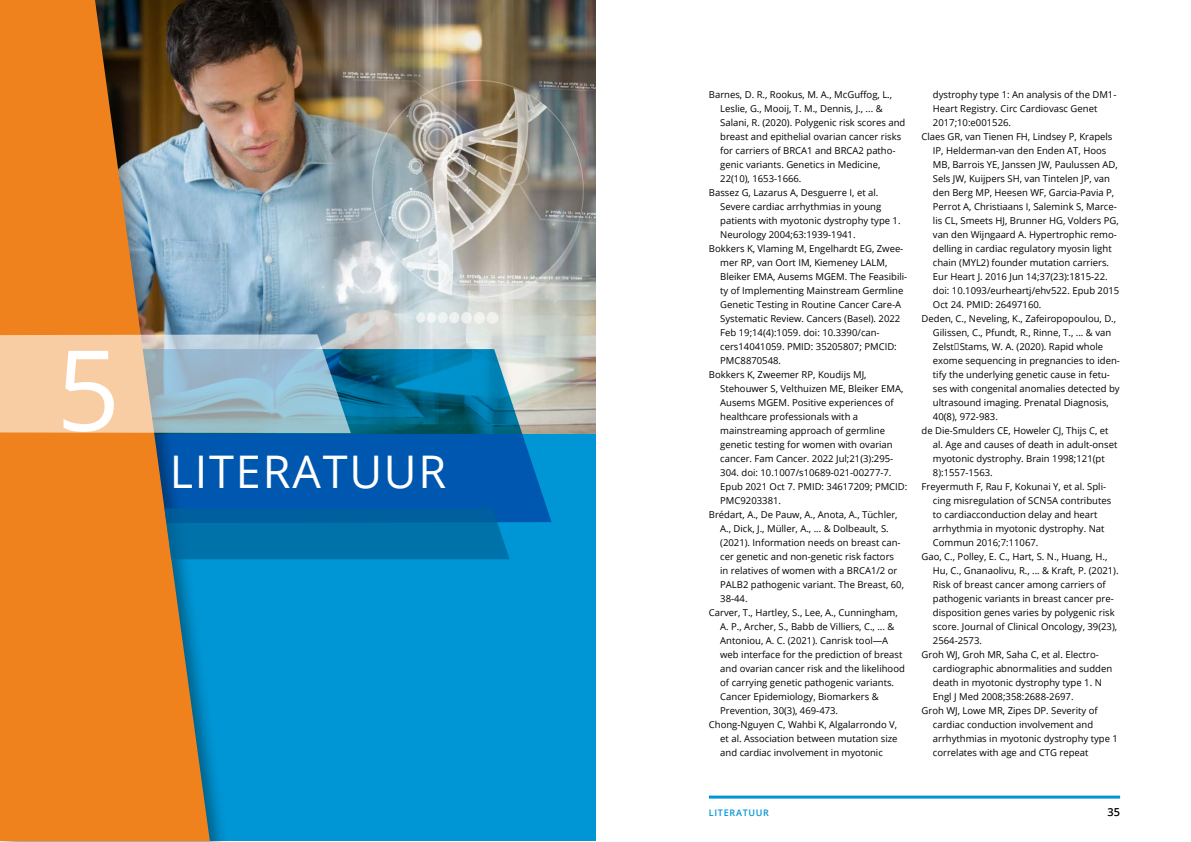
<style>
.page{position:relative;width:1191px;height:842px;background:#fff}
.page>*{position:absolute;margin:0;border:0;box-sizing:border-box;transform-origin:0 0}
.t1{font:112px "Open Sans";color:#fff}
.t2{font:45px "Open Sans";letter-spacing:.04em;color:#fff}
.t3{font:600 11px "Open Sans";color:#000}
.t4{font:9.5px "Open Sans";color:#000}
.t5{font:600 9px "Open Sans";letter-spacing:.08em;color:#0095d4}
</style>
<div class="page">
<hr style="left:709px;top:796px;width:411px;height:3px;background:#0095d4">
<div style="left:0;top:433px;width:595px;height:408px;background:#0095d4"></div>
<img style="left:230px;top:0;width:365px;height:433px">
<svg style="left:230px;top:349px;width:321px;height:174px;background:#116bab"></svg>
<div style="left:0;top:0;width:230px;height:842px;background:#000;opacity:.35"></div>
<svg style="left:0;top:0;width:210px;height:841px;background:#c67c36"></svg>
<svg style="left:0;top:334px;width:351px;height:99px;background:#bfc0b8"></svg>
<svg style="left:164px;top:508px;width:346px;height:51px;background:#026ca5"></svg>
<h1 class="t1" style="left:56px;top:313px;width:66px">5</h1>
<h2 class="t2" style="left:170px;top:441px;width:278px">LITERATUUR</h2>
<p class="t4" style="left:709px;top:88px;width:185px">Barnes, D. R., Rookus, M. A., McGuffog, L.,</p>
<p class="t4" style="left:720px;top:102px;width:164px">Leslie, G., Mooij, T. M., Dennis, J., ... &amp;</p>
<p class="t4" style="left:720px;top:116px;width:187px">Salani, R. (2020). Polygenic risk scores and</p>
<p class="t4" style="left:720px;top:130px;width:182px">breast and epithelial ovarian cancer risks</p>
<p class="t4" style="left:720px;top:144px;width:177px">for carriers of BRCA1 and BRCA2 patho-</p>
<p class="t4" style="left:720px;top:158px;width:162px">genic variants. Genetics in Medicine,</p>
<p class="t4" style="left:720px;top:172px;width:83px">22(10), 1653-1666.</p>
<p class="t4" style="left:709px;top:186px;width:171px">Bassez G, Lazarus A, Desguerre I, et al.</p>
<p class="t4" style="left:720px;top:200px;width:162px">Severe cardiac arrhythmias in young</p>
<p class="t4" style="left:720px;top:214px;width:182px">patients with myotonic dystrophy type 1.</p>
<p class="t4" style="left:720px;top:228px;width:137px">Neurology 2004;63:1939-1941.</p>
<p class="t4" style="left:709px;top:242px;width:196px">Bokkers K, Vlaming M, Engelhardt EG, Zwee-</p>
<p class="t4" style="left:720px;top:256px;width:169px">mer RP, van Oort IM, Kiemeney LALM,</p>
<p class="t4" style="left:720px;top:270px;width:188px">Bleiker EMA, Ausems MGEM. The Feasibili-</p>
<p class="t4" style="left:720px;top:284px;width:185px">ty of Implementing Mainstream Germline</p>
<p class="t4" style="left:720px;top:298px;width:182px">Genetic Testing in Routine Cancer Care-A</p>
<p class="t4" style="left:720px;top:312px;width:182px">Systematic Review. Cancers (Basel). 2022</p>
<p class="t4" style="left:720px;top:326px;width:161px">Feb 19;14(4):1059. doi: 10.3390/can-</p>
<p class="t4" style="left:720px;top:340px;width:178px">cers14041059. PMID: 35205807; PMCID:</p>
<p class="t4" style="left:720px;top:354px;width:62px">PMC8870548.</p>
<p class="t4" style="left:709px;top:368px;width:159px">Bokkers K, Zweemer RP, Koudijs MJ,</p>
<p class="t4" style="left:720px;top:382px;width:185px">Stehouwer S, Velthuizen ME, Bleiker EMA,</p>
<p class="t4" style="left:720px;top:396px;width:175px">Ausems MGEM. Positive experiences of</p>
<p class="t4" style="left:720px;top:410px;width:139px">healthcare professionals with a</p>
<p class="t4" style="left:720px;top:424px;width:166px">mainstreaming approach of germline</p>
<p class="t4" style="left:720px;top:438px;width:174px">genetic testing for women with ovarian</p>
<p class="t4" style="left:720px;top:452px;width:175px">cancer. Fam Cancer. 2022 Jul;21(3):295-</p>
<p class="t4" style="left:720px;top:466px;width:173px">304. doi: 10.1007/s10689-021-00277-7.</p>
<p class="t4" style="left:720px;top:480px;width:189px">Epub 2021 Oct 7. PMID: 34617209; PMCID:</p>
<p class="t4" style="left:720px;top:494px;width:62px">PMC9203381.</p>
<p class="t4" style="left:709px;top:508px;width:190px">Brédart, A., De Pauw, A., Anota, A., Tüchler,</p>
<p class="t4" style="left:720px;top:522px;width:170px">A., Dick, J., Müller, A., ... &amp; Dolbeault, S.</p>
<p class="t4" style="left:720px;top:536px;width:182px">(2021). Information needs on breast can-</p>
<p class="t4" style="left:720px;top:550px;width:175px">cer genetic and non-genetic risk factors</p>
<p class="t4" style="left:720px;top:564px;width:179px">in relatives of women with a BRCA1/2 or</p>
<p class="t4" style="left:720px;top:578px;width:185px">PALB2 pathogenic variant. The Breast, 60,</p>
<p class="t4" style="left:720px;top:592px;width:29px">38-44.</p>
<p class="t4" style="left:709px;top:606px;width:190px">Carver, T., Hartley, S., Lee, A., Cunningham,</p>
<p class="t4" style="left:720px;top:620px;width:176px">A. P., Archer, S., Babb de Villiers, C., ... &amp;</p>
<p class="t4" style="left:720px;top:634px;width:170px">Antoniou, A. C. (2021). Canrisk tool—A</p>
<p class="t4" style="left:720px;top:648px;width:184px">web interface for the prediction of breast</p>
<p class="t4" style="left:720px;top:662px;width:186px">and ovarian cancer risk and the likelihood</p>
<p class="t4" style="left:720px;top:676px;width:175px">of carrying genetic pathogenic variants.</p>
<p class="t4" style="left:720px;top:690px;width:160px">Cancer Epidemiology, Biomarkers &amp;</p>
<p class="t4" style="left:720px;top:704px;width:119px">Prevention, 30(3), 469-473.</p>
<p class="t4" style="left:709px;top:718px;width:190px">Chong-Nguyen C, Wahbi K, Algalarrondo V,</p>
<p class="t4" style="left:720px;top:732px;width:179px">et al. Association between mutation size</p>
<p class="t4" style="left:720px;top:746px;width:164px">and cardiac involvement in myotonic</p>
<p class="t4" style="left:933px;top:88px;width:185px">dystrophy type 1: An analysis of the DM1-</p>
<p class="t4" style="left:933px;top:102px;width:166px">Heart Registry. Circ Cardiovasc Genet</p>
<p class="t4" style="left:933px;top:116px;width:80px">2017;10:e001526.</p>
<p class="t4" style="left:921px;top:130px;width:192px">Claes GR, van Tienen FH, Lindsey P, Krapels</p>
<p class="t4" style="left:933px;top:144px;width:175px">IP, Helderman-van den Enden AT, Hoos</p>
<p class="t4" style="left:933px;top:158px;width:186px">MB, Barrois YE, Janssen JW, Paulussen AD,</p>
<p class="t4" style="left:933px;top:172px;width:179px">Sels JW, Kuijpers SH, van Tintelen JP, van</p>
<p class="t4" style="left:933px;top:186px;width:183px">den Berg MP, Heesen WF, Garcia-Pavia P,</p>
<p class="t4" style="left:933px;top:200px;width:185px">Perrot A, Christiaans I, Salemink S, Marce-</p>
<p class="t4" style="left:933px;top:214px;width:187px">lis CL, Smeets HJ, Brunner HG, Volders PG,</p>
<p class="t4" style="left:933px;top:228px;width:185px">van den Wijngaard A. Hypertrophic remo-</p>
<p class="t4" style="left:933px;top:242px;width:180px">delling in cardiac regulatory myosin light</p>
<p class="t4" style="left:933px;top:256px;width:178px">chain (MYL2) founder mutation carriers.</p>
<p class="t4" style="left:933px;top:270px;width:176px">Eur Heart J. 2016 Jun 14;37(23):1815-22.</p>
<p class="t4" style="left:933px;top:284px;width:188px">doi: 10.1093/eurheartj/ehv522. Epub 2015</p>
<p class="t4" style="left:933px;top:298px;width:110px">Oct 24. PMID: 26497160.</p>
<p class="t4" style="left:921px;top:312px;width:196px">Deden, C., Neveling, K., Zafeiropopoulou, D.,</p>
<p class="t4" style="left:933px;top:326px;width:180px">Gilissen, C., Pfundt, R., Rinne, T., ... &amp; van</p>
<p class="t4" style="left:933px;top:340px;width:172px">Zelst‐Stams, W. A. (2020). Rapid whole</p>
<p class="t4" style="left:933px;top:354px;width:188px">exome sequencing in pregnancies to iden-</p>
<p class="t4" style="left:933px;top:368px;width:178px">tify the underlying genetic cause in fetu-</p>
<p class="t4" style="left:933px;top:382px;width:188px">ses with congenital anomalies detected by</p>
<p class="t4" style="left:933px;top:396px;width:177px">ultrasound imaging. Prenatal Diagnosis,</p>
<p class="t4" style="left:933px;top:410px;width:66px">40(8), 972-983.</p>
<p class="t4" style="left:921px;top:424px;width:188px">de Die-Smulders CE, Howeler CJ, Thijs C, et</p>
<p class="t4" style="left:933px;top:438px;width:186px">al. Age and causes of death in adult-onset</p>
<p class="t4" style="left:933px;top:452px;width:173px">myotonic dystrophy. Brain 1998;121(pt</p>
<p class="t4" style="left:933px;top:466px;width:61px">8):1557-1563.</p>
<p class="t4" style="left:921px;top:480px;width:186px">Freyermuth F, Rau F, Kokunai Y, et al. Spli-</p>
<p class="t4" style="left:933px;top:494px;width:180px">cing misregulation of SCN5A contributes</p>
<p class="t4" style="left:933px;top:508px;width:166px">to cardiacconduction delay and heart</p>
<p class="t4" style="left:933px;top:522px;width:173px">arrhythmia in myotonic dystrophy. Nat</p>
<p class="t4" style="left:933px;top:536px;width:107px">Commun 2016;7:11067.</p>
<p class="t4" style="left:921px;top:550px;width:187px">Gao, C., Polley, E. C., Hart, S. N., Huang, H.,</p>
<p class="t4" style="left:933px;top:564px;width:187px">Hu, C., Gnanaolivu, R., ... &amp; Kraft, P. (2021).</p>
<p class="t4" style="left:933px;top:578px;width:174px">Risk of breast cancer among carriers of</p>
<p class="t4" style="left:933px;top:592px;width:182px">pathogenic variants in breast cancer pre-</p>
<p class="t4" style="left:933px;top:606px;width:183px">disposition genes varies by polygenic risk</p>
<p class="t4" style="left:933px;top:620px;width:186px">score. Journal of Clinical Oncology, 39(23),</p>
<p class="t4" style="left:933px;top:634px;width:51px">2564-2573.</p>
<p class="t4" style="left:921px;top:648px;width:179px">Groh WJ, Groh MR, Saha C, et al. Electro-</p>
<p class="t4" style="left:933px;top:662px;width:181px">cardiographic abnormalities and sudden</p>
<p class="t4" style="left:933px;top:676px;width:170px">death in myotonic dystrophy type 1. N</p>
<p class="t4" style="left:933px;top:690px;width:142px">Engl J Med 2008;358:2688-2697.</p>
<p class="t4" style="left:921px;top:704px;width:178px">Groh WJ, Lowe MR, Zipes DP. Severity of</p>
<p class="t4" style="left:933px;top:718px;width:162px">cardiac conduction involvement and</p>
<p class="t4" style="left:933px;top:732px;width:186px">arrhythmias in myotonic dystrophy type 1</p>
<p class="t4" style="left:933px;top:746px;width:157px">correlates with age and CTG repeat</p>
<p class="t5" style="left:709px;top:806px;width:62px">LITERATUUR</p>
<p class="t3" style="left:1107px;top:805px;width:14px">35</p>
</div>
